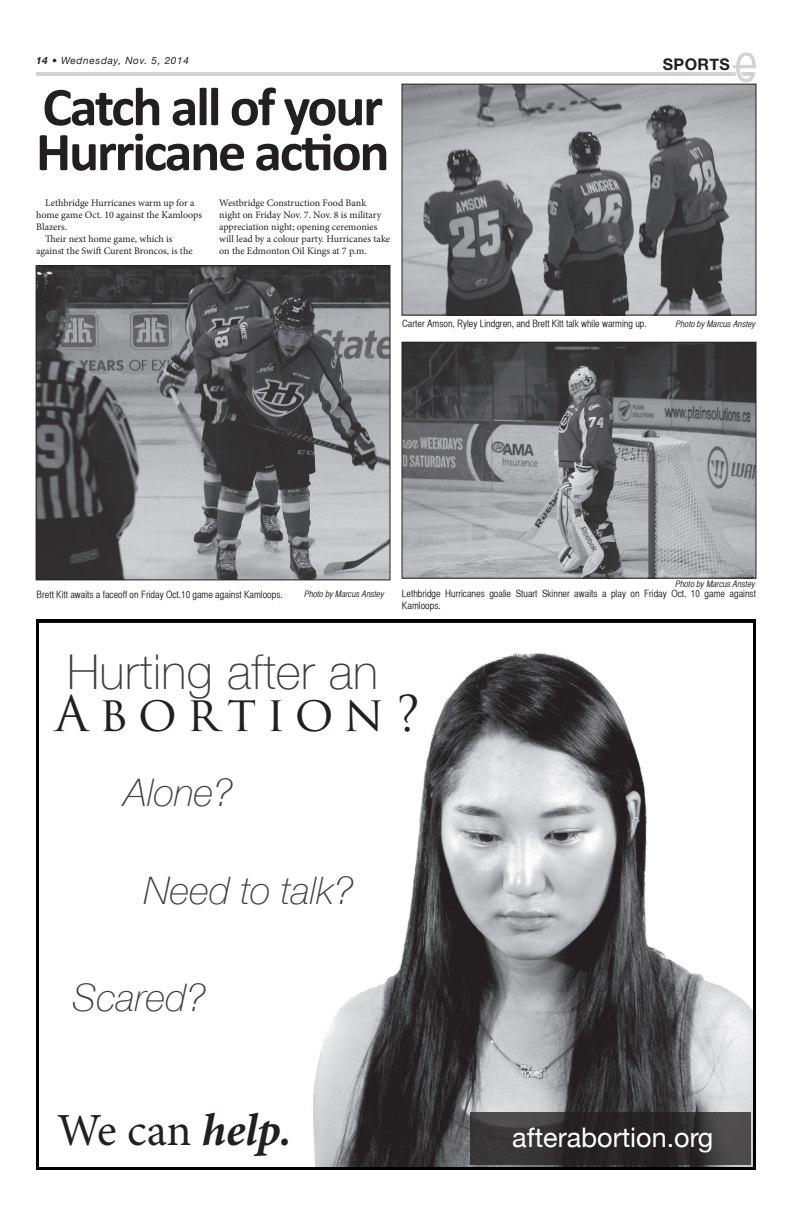
<style>
.page{position:relative;width:792px;height:1224px;background:#fff}
.page>*{position:absolute;margin:0;border:0;box-sizing:border-box;transform-origin:0 0}
.t1{font:700 55px/45px "Calibri";letter-spacing:-.04em;color:#231f20}
.t2{font:100 48px "Helvetica Neue";letter-spacing:.01em;color:#3e3e3f}
.t3{font:48px "Trajan Pro 3";letter-spacing:.205em;color:#231f20}
.t4{font:46px "Minion Pro";color:#231f20}
.t5{font:italic 100 38px "Helvetica Neue";color:#3e3e3f}
.t6{font:27px "Helvetica Neue";color:#fff}
.t7{font:700 16px "Helvetica Neue";letter-spacing:.03em;color:#231f20}
.t8{font:10px/12px "Minion Pro";color:#231f20}
.t9{font:10px/12px "Helvetica CY Plain";color:#231f20}
.t10{font:italic 10px "Helvetica Neue";letter-spacing:.07em;color:#231f20}
.t11{font:9px "Helvetica CY Oblique";color:#231f20}
.s1{font-weight:700}
.s2{font-weight:700;font-style:italic}
</style>
<div class="page">
<hr style="left:36px;top:73px;width:703px;height:3px;background:#d1d2d4">
<svg style="left:733px;top:52px;width:23px;height:30px"></svg>
<svg style="left:36px;top:620px;width:720px;height:550px"></svg>
<img style="left:38px;top:267px;width:350px;height:311px">
<div style="left:36px;top:265px;width:354px;height:315px;border:1px solid #231f20"></div>
<img style="left:404px;top:344px;width:350px;height:232px">
<div style="left:402px;top:342px;width:354px;height:236px;border:1px solid #231f20"></div>
<img style="left:404px;top:86px;width:350px;height:227px">
<div style="left:402px;top:84px;width:354px;height:231px;border:1px solid #231f20"></div>
<p class="t10" style="left:36px;top:53px;width:155px"><span class="s1">14</span> • Wednesday, Nov. 5, 2014</p>
<h3 class="t7" style="left:663px;top:52px;width:69px">SPORTS</h3>
<h1 class="t1" style="left:36px;top:84px;width:355px">Catch all of your<br>Hurricane action</h1>
<p class="t8" style="left:45px;top:197px;width:151px">Lethbridge Hurricanes warm up for a</p>
<p class="t8" style="left:36px;top:209px;width:167px">home game Oct. 10 against the Kamloops</p>
<p class="t8" style="left:36px;top:221px;width:32px">Blazers.</p>
<p class="t8" style="left:45px;top:233px;width:129px">Their next home game, which is</p>
<p class="t8" style="left:36px;top:245px;width:158px">against the Swift Curent Broncos, is the</p>
<p class="t8" style="left:219px;top:197px;width:172px">Westbridge Construction Food Bank<br>night on Friday Nov. 7. Nov. 8 is military appreciation night; opening ceremonies will lead by a colour party. Hurricanes take on the Edmonton Oil Kings at 7 p.m.</p>
<p class="t9" style="left:402px;top:318px;width:246px">Carter Amson, Ryley Lindgren, and Brett Kitt talk while warming up.</p>
<p class="t11" style="left:676px;top:319px;width:81px">Photo by Marcus Anstey</p>
<p class="t9" style="left:37px;top:588px;width:248px">Brett Kitt awaits a faceoff on Friday Oct.10 game against Kamloops.</p>
<p class="t11" style="left:304px;top:589px;width:81px">Photo by Marcus Anstey</p>
<p class="t11" style="left:676px;top:578px;width:81px">Photo by Marcus Anstey</p>
<p class="t9" style="left:402px;top:588px;width:355px">Lethbridge Hurricanes goalie Stuart Skinner awaits a play on Friday Oct. 10 game against<br>Kamloops.</p>
<h2 class="t2" style="left:67px;top:635px;width:313px">Hurting after an</h2>
<h2 class="t3" style="left:55px;top:681px;width:367px">Abortion?</h2>
<h3 class="t5" style="left:124px;top:763px;width:111px">Alone?</h3>
<h3 class="t5" style="left:144px;top:861px;width:211px">Need to talk?</h3>
<h3 class="t5" style="left:73px;top:968px;width:135px">Scared?</h3>
<h3 class="t4" style="left:57px;top:1100px;width:236px">We can <span class="s2">help.</span></h3>
<h3 class="t6" style="left:512px;top:1118px;width:203px">afterabortion.org</h3>
</div>
